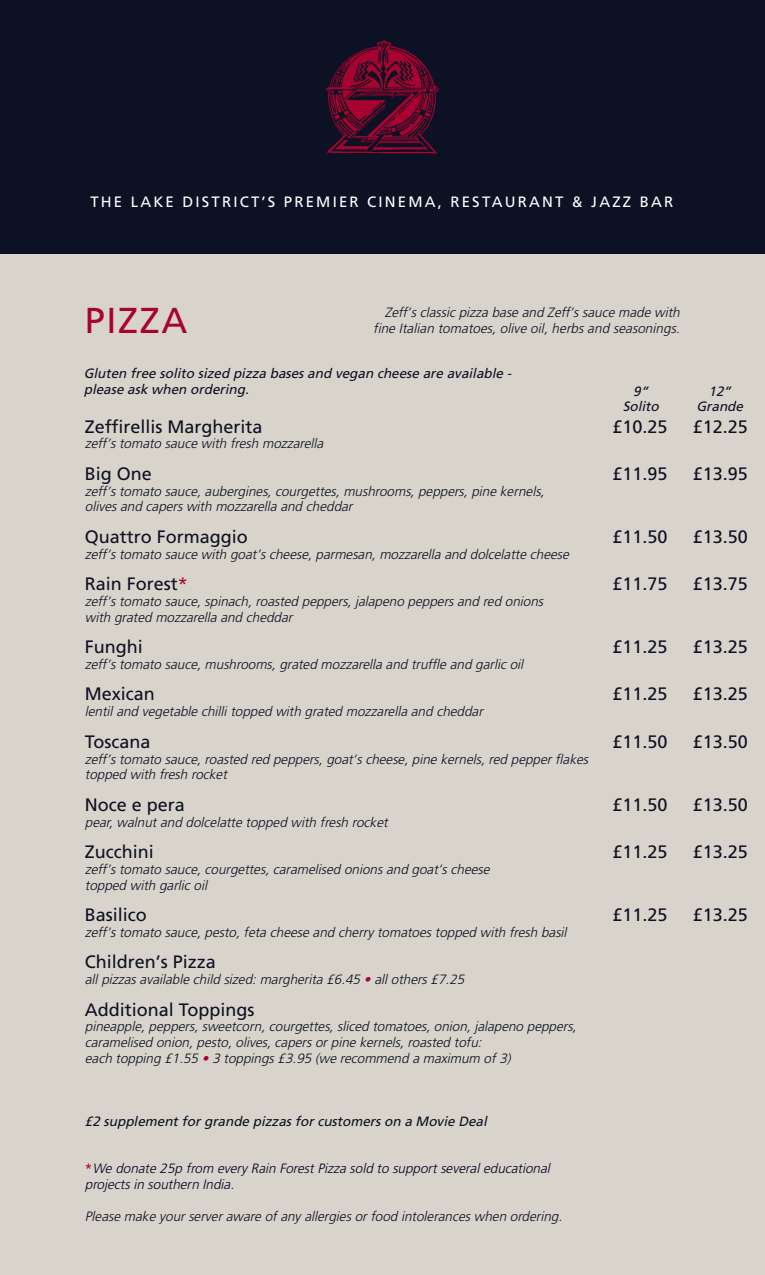
<style>
.page{position:relative;width:765px;height:1275px;background:#fff}
.page>*{position:absolute;margin:0;border:0;box-sizing:border-box;transform-origin:0 0}
.t1{font:36px "Frutiger LT";letter-spacing:.045em;color:#a80330}
.t2{font:18px "Frutiger LT";color:#0c1123}
.t3{font:15px "Frutiger LT";letter-spacing:.145em;color:#fff}
.t4{font:italic 300 13.5px/15.8px "Frutiger LT";color:#0c1123}
.t5{font:italic 13.5px/15px "Frutiger LT";color:#0c1123;text-align:center}
.t6{font:italic 300 13.5px/15.8px "Frutiger LT";color:#000424}
.s1{color:#a80330}
.s2{font-weight:400;font-style:normal;color:#a80330}
</style>
<div class="page">
<div style="left:0;top:254px;width:764px;height:1020px;background:#d9d4cb"></div>
<hr style="left:764px;top:254px;width:1px;height:1020px;background:#d9d4cb">
<div style="left:0;top:0;width:764px;height:254px;background:#0c1123"></div>
<img style="left:325px;top:40px;width:115px;height:114px">
<hr style="left:764px;top:0;width:1px;height:254px;background:#0c1123">
<p class="t3" style="left:90px;top:195px;width:584px">THE LAKE DISTRICT’S PREMIER CINEMA, RESTAURANT &amp; JAZZ BAR</p>
<h1 class="t1" style="left:85px;top:306px;width:104px">PIZZA</h1>
<p class="t4" style="left:384px;top:306px;width:299px">Zeff’s classic pizza base and Zeff’s sauce made with</p>
<p class="t4" style="left:373px;top:322px;width:311px">fine Italian tomatoes, olive oil, herbs and seasonings.</p>
<p class="t5" style="left:84px;top:367px;width:431px;line-height:15.8px;text-align:left">Gluten free solito sized pizza bases and vegan cheese are available - please ask when ordering.</p>
<h2 class="t2" style="left:85px;top:419px;width:179px">Zeffirellis Margherita</h2>
<p class="t4" style="left:85px;top:437px;width:242px">zeff’s tomato sauce with fresh mozzarella</p>
<h2 class="t2" style="left:85px;top:466px;width:68px">Big One</h2>
<p class="t4" style="left:85px;top:484px;width:463px">zeff’s tomato sauce, aubergines, courgettes, mushrooms, peppers, pine kernels, olives and capers with mozzarella and cheddar</p>
<h2 class="t2" style="left:85px;top:529px;width:164px">Quattro Formaggio</h2>
<p class="t4" style="left:85px;top:547px;width:488px">zeff’s tomato sauce with goat’s cheese, parmesan, mozzarella and dolcelatte cheese</p>
<h2 class="t2" style="left:85px;top:576px;width:104px">Rain Forest<span class="s1">*</span></h2>
<p class="t4" style="left:85px;top:594px;width:462px">zeff’s tomato sauce, spinach, roasted peppers, jalapeno peppers and red onions with grated mozzarella and cheddar</p>
<h2 class="t2" style="left:85px;top:639px;width:59px">Funghi</h2>
<p class="t4" style="left:85px;top:657px;width:442px">zeff’s tomato sauce, mushrooms, grated mozzarella and truffle and garlic oil</p>
<h2 class="t2" style="left:85px;top:687px;width:71px">Mexican</h2>
<p class="t4" style="left:85px;top:704px;width:402px">lentil and vegetable chilli topped with grated mozzarella and cheddar</p>
<h2 class="t2" style="left:85px;top:734px;width:67px">Toscana</h2>
<p class="t4" style="left:85px;top:752px;width:507px">zeff’s tomato sauce, roasted red peppers, goat’s cheese, pine kernels, red pepper flakes topped with fresh rocket</p>
<h2 class="t2" style="left:85px;top:797px;width:101px">Noce e pera</h2>
<p class="t4" style="left:85px;top:815px;width:307px">pear, walnut and dolcelatte topped with fresh rocket</p>
<h2 class="t2" style="left:85px;top:844px;width:70px">Zucchini</h2>
<p class="t4" style="left:85px;top:862px;width:409px">zeff’s tomato sauce, courgettes, caramelised onions and goat’s cheese topped with garlic oil</p>
<h2 class="t2" style="left:85px;top:907px;width:63px">Basilico</h2>
<p class="t4" style="left:85px;top:925px;width:485px">zeff’s tomato sauce, pesto, feta cheese and cherry tomatoes topped with fresh basil</p>
<h2 class="t2" style="left:85px;top:954px;width:132px">Children’s Pizza</h2>
<p class="t4" style="left:85px;top:972px;width:383px">all pizzas available child sized: margherita £6.45 <span class="s1">•</span> all others £7.25</p>
<h2 class="t2" style="left:85px;top:1002px;width:171px">Additional Toppings</h2>
<p class="t4" style="left:85px;top:1019px;width:495px">pineapple, peppers, sweetcorn, courgettes, sliced tomatoes, onion, jalapeno peppers, caramelised onion, pesto, olives, capers or pine kernels, roasted tofu:<br>each topping £1.55 <span class="s1">•</span> 3 toppings £3.95 (we recommend a maximum of 3)</p>
<p class="t5" style="left:85px;top:1114px;width:406px">£2 supplement for grande pizzas for customers on a Movie Deal</p>
<p class="t6" style="left:85px;top:1161px;width:469px"><span class="s2">*</span> We donate 25p from every Rain Forest Pizza sold to support several educational projects in southern India.</p>
<p class="t4" style="left:85px;top:1208px;width:481px">Please make your server aware of any allergies or food intolerances when ordering.</p>
<p class="t5" style="left:622px;top:385px;width:40px">9”<br>Solito</p>
<p class="t5" style="left:696px;top:385px;width:51px">12”<br>Grande</p>
<h2 class="t2" style="left:612px;top:419px;width:56px">£10.25</h2>
<h2 class="t2" style="left:612px;top:466px;width:56px">£11.95</h2>
<h2 class="t2" style="left:612px;top:529px;width:56px">£11.50</h2>
<h2 class="t2" style="left:612px;top:576px;width:56px">£11.75</h2>
<h2 class="t2" style="left:612px;top:639px;width:56px">£11.25</h2>
<h2 class="t2" style="left:612px;top:687px;width:56px">£11.25</h2>
<h2 class="t2" style="left:612px;top:734px;width:56px">£11.50</h2>
<h2 class="t2" style="left:612px;top:797px;width:56px">£11.50</h2>
<h2 class="t2" style="left:612px;top:844px;width:56px">£11.25</h2>
<h2 class="t2" style="left:612px;top:907px;width:56px">£11.25</h2>
<h2 class="t2" style="left:692px;top:419px;width:56px">£12.25</h2>
<h2 class="t2" style="left:692px;top:466px;width:56px">£13.95</h2>
<h2 class="t2" style="left:692px;top:529px;width:56px">£13.50</h2>
<h2 class="t2" style="left:692px;top:576px;width:56px">£13.75</h2>
<h2 class="t2" style="left:692px;top:639px;width:56px">£13.25</h2>
<h2 class="t2" style="left:692px;top:687px;width:56px">£13.25</h2>
<h2 class="t2" style="left:692px;top:734px;width:56px">£13.50</h2>
<h2 class="t2" style="left:692px;top:797px;width:56px">£13.50</h2>
<h2 class="t2" style="left:692px;top:844px;width:56px">£13.25</h2>
<h2 class="t2" style="left:692px;top:907px;width:56px">£13.25</h2>
</div>
